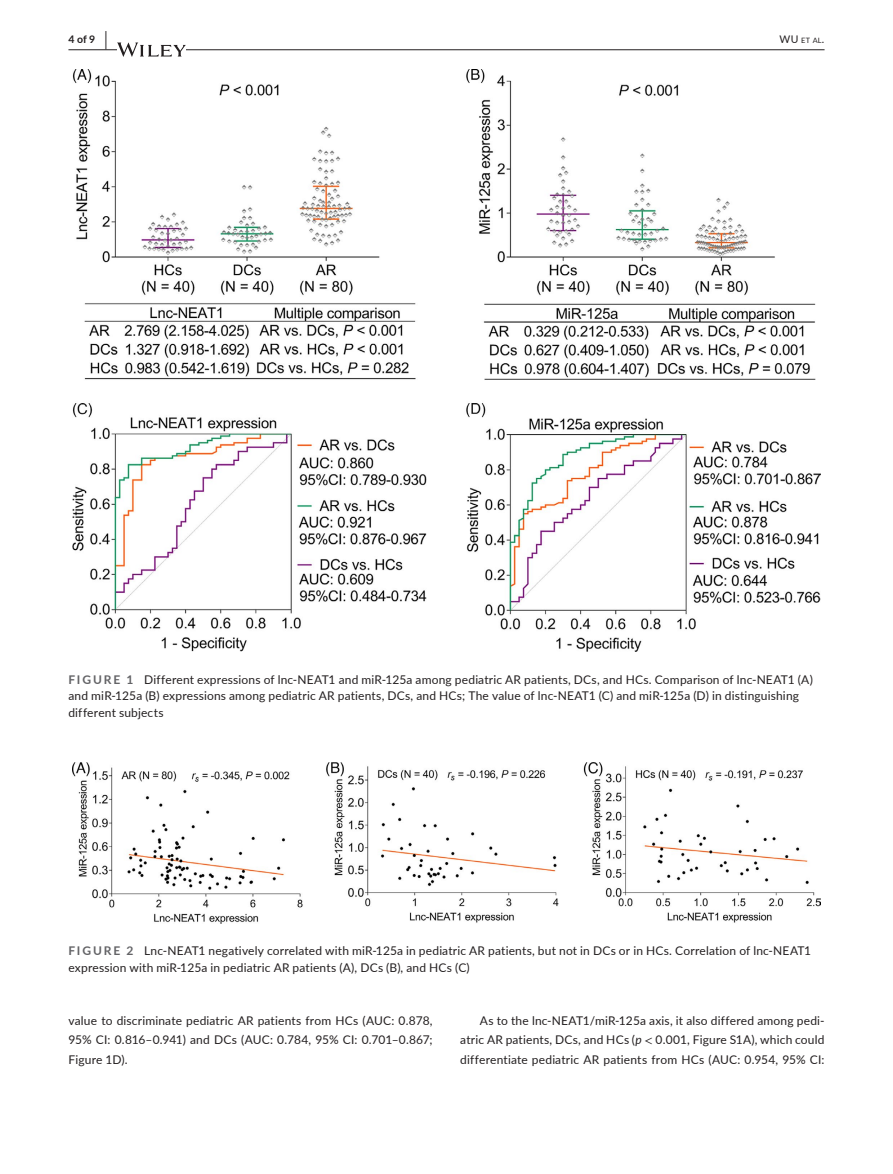
<style>
.page{position:relative;width:893px;height:1174px;background:#fff}
.page>*{position:absolute;margin:0;border:0;box-sizing:border-box;transform-origin:0 0}
.t1{font:12px/19.5px "Lato";letter-spacing:.015em;color:#231f20;text-align:justify}
.t2{font:700 10.5px "Lato";color:#231f20}
.t3{font:7.35px "Lato";color:#231f20}
.s1{font-size:19.5px}
.s2{font-size:10.5px}
.s3{font-weight:700;color:#636366}
.s4{font-style:italic}
.s5{font-family:"STIX"}
</style>
<div class="page">
<hr style="left:68px;top:49px;width:756px;height:1px;background:#231f20">
<svg style="left:117px;top:42px;width:69px;height:15px"></svg>
<img style="left:72px;top:69px;width:749px;height:582px">
<img style="left:72px;top:762px;width:749px;height:161px">
<p class="t2" style="left:68px;top:31px;width:40px">4 of 9 <span class="s1">|</span></p>
<p class="t3" style="left:780px;top:35px;width:46px"><span class="s2">WU</span> et al<span class="s2">.</span></p>
<p class="t1" style="left:68px;top:670px;width:746px;line-height:16.5px;text-align:left"><span class="s3">FIGURE 1</span> Different expressions of lnc-NEAT1 and miR-125a among pediatric AR patients, DCs, and HCs. Comparison of lnc-NEAT1 (A) and miR-125a (B) expressions among pediatric AR patients, DCs, and HCs; The value of lnc-NEAT1 (C) and miR-125a (D) in distinguishing different subjects</p>
<p class="t1" style="left:68px;top:942px;width:744px;line-height:16.5px"><span class="s3">FIGURE 2</span> Lnc-NEAT1 negatively correlated with miR-125a in pediatric AR patients, but not in DCs or in HCs. Correlation of lnc-NEAT1 expression with miR-125a in pediatric AR patients (A), DCs (B), and HCs (C)</p>
<p class="t1" style="left:68px;top:1010px;width:366px">value to discriminate pediatric AR patients from HCs (AUC: 0.878, 95% CI: 0.816–0.941) and DCs (AUC: 0.784, 95% CI: 0.701–0.867; Figure 1D).</p>
<p class="t1" style="left:460px;top:1010px;width:366px;text-indent:20px">As to the lnc-NEAT1/miR-125a axis, it also differed among pedi&shy;atric AR patients, DCs, and HCs (<span class="s4">p</span> <span class="s5">&lt;</span> 0.001, Figure S1A), which could differentiate pediatric AR patients from HCs (AUC: 0.954, 95% CI:</p>
</div>
